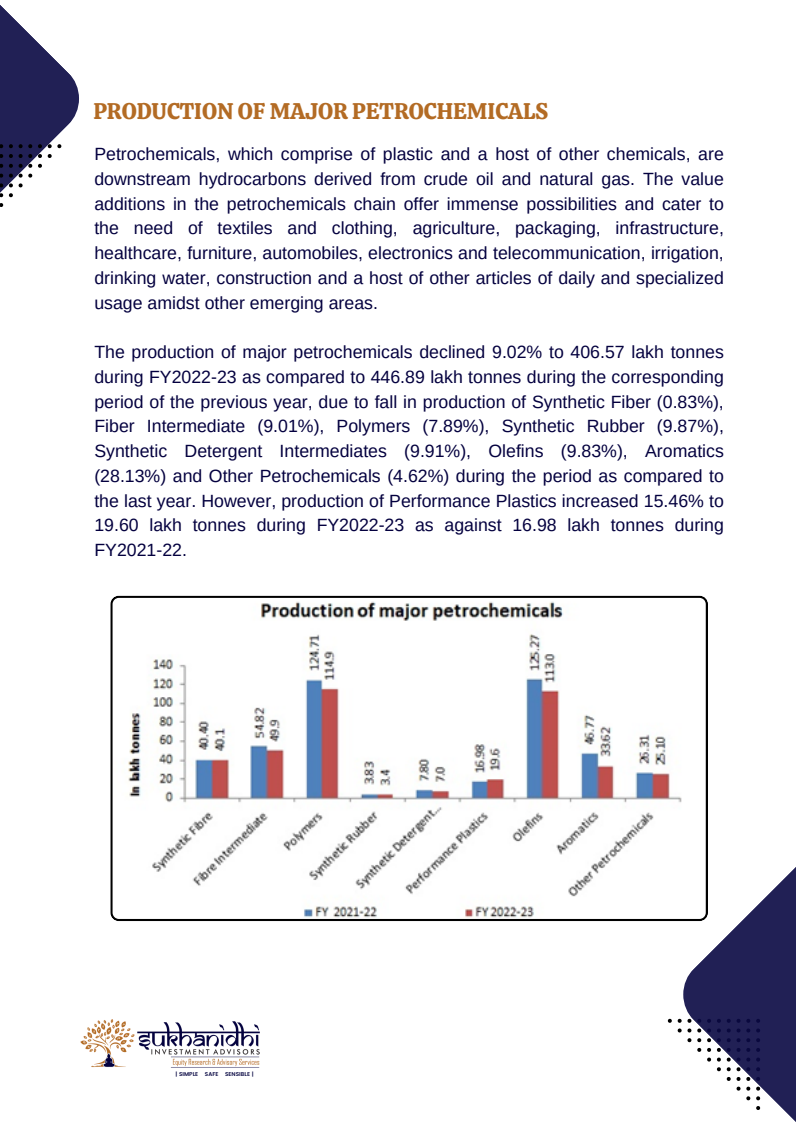
<style>
.page{position:relative;width:796px;height:1125px;background:#fff}
.page>*{position:absolute;margin:0;border:0;box-sizing:border-box;transform-origin:0 0}
.t1{font:22.58px "Calistoga";color:#b36b24}
.t2{font:17.7px/24.8px "Arimo";color:#04003f;text-align:justify}
.t3{font:600 5.55px "Poppins";color:#0b0a45}
</style>
<div class="page">
<svg style="left:0;top:5px;width:79px;height:202px"></svg>
<svg style="left:677px;top:1029px;width:4px;height:4px"></svg>
<svg style="left:677px;top:1019px;width:4px;height:4px"></svg>
<svg style="left:667px;top:1019px;width:4px;height:4px"></svg>
<svg style="left:683px;top:774px;width:112px;height:347px"></svg>
<img style="left:80px;top:1019px;width:180px;height:49px">
<svg style="left:110px;top:596px;width:597px;height:325px"></svg>
<p class="t1" style="left:93px;top:96px;width:456px">PRODUCTION OF MAJOR PETROCHEMICALS</p>
<p class="t2" style="left:94px;top:142px;width:631px">Petrochemicals, which comprise of plastic and a host of other chemicals, are downstream hydrocarbons derived from crude oil and natural gas. The value additions in the petrochemicals chain offer immense possibilities and cater to the need of textiles and clothing, agriculture, packaging, infrastructure, healthcare, furniture, automobiles, electronics and telecommunication, irrigation, drinking water, construction and a host of other articles of daily and specialized usage amidst other emerging areas.</p>
<p class="t2" style="left:94px;top:340px;width:631px">The production of major petrochemicals declined 9.02% to 406.57 lakh tonnes during FY2022-23 as compared to 446.89 lakh tonnes during the corresponding period of the previous year, due to fall in production of Synthetic Fiber (0.83%), Fiber Intermediate (9.01%), Polymers (7.89%), Synthetic Rubber (9.87%), Synthetic Detergent Intermediates (9.91%), Olefins (9.83%), Aromatics (28.13%) and Other Petrochemicals (4.62%) during the period as compared to the last year. However, production of Performance Plastics increased 15.46% to 19.60 lakh tonnes during FY2022-23 as against 16.98 lakh tonnes during FY2021-22.</p>
<p class="t3" style="left:175px;top:1070px;width:80px">| SIMPLE SAFE SENSIBLE |</p>
</div>
